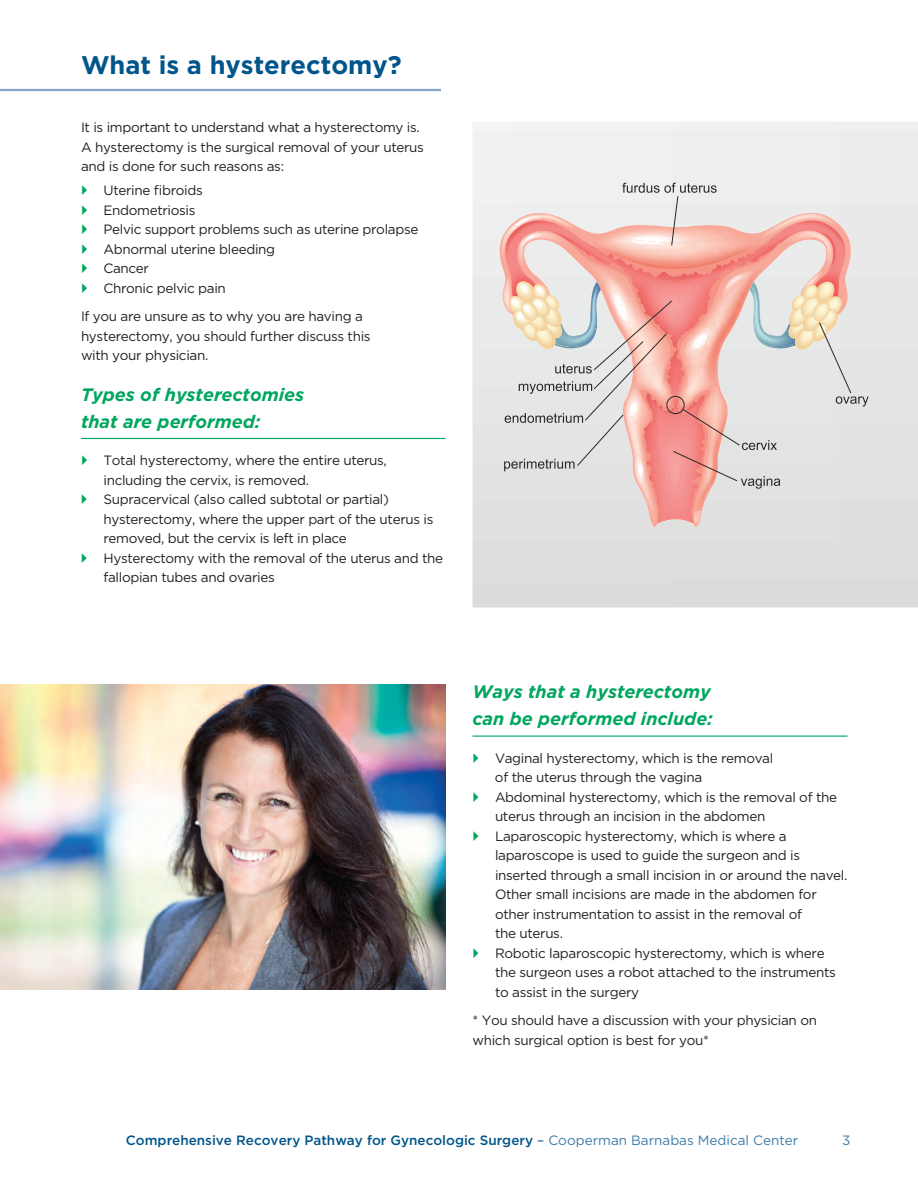
<style>
.page{position:relative;width:918px;height:1188px;background:#fff}
.page>*{position:absolute;margin:0;border:0;box-sizing:border-box;transform-origin:0 0}
.headline_blue{font:700 25.5px "Gotham";color:#00558b}
.subheads_2{font:italic 700 18px/27px "Gotham";color:#00a65f}
.bullet_text{font:13.5px/19.5px "Gotham";letter-spacing:-.025em;color:#231f20}
.body_text{font:13.5px/19.5px "Gotham";letter-spacing:-.025em;color:#231f20}
.t1{font:500 13.5px "Gotham";color:#00558b}
.t2{font:13.5px "Gotham";color:#3c7ca8}
.s1{font-weight:400}
.s2{font-weight:400;color:#3c7ca8}
</style>
<div class="page">
<hr style="left:81px;top:438px;width:365px;height:1px;background:#00a65f">
<hr style="left:472px;top:736px;width:376px;height:1px;background:#00a65f">
<hr style="left:0;top:89px;width:441px;height:2px;background:#83a5c5">
<svg style="left:472px;top:122px;width:446px;height:486px"></svg>
<div style="left:509px;top:524px;width:159px;height:14px;background:#e1e0e0"></div>
<div style="left:668px;top:524px;width:174px;height:14px;background:#e0e0df"></div>
<svg style="left:491px;top:183px;width:378px;height:341px"></svg>
<img style="left:0;top:684px;width:446px;height:306px">
<p class="headline_blue" style="left:81px;top:48px;width:322px">What is a hysterectomy?</p>
<p class="body_text" style="left:81px;top:117px;width:345px">It is important to understand what a hysterectomy is.<br>A hysterectomy is the surgical removal of your uterus and is done for such reasons as:</p>
<p class="bullet_text" style="left:104px;top:180px;width:101px">Uterine fibroids</p>
<p class="bullet_text" style="left:104px;top:200px;width:94px">Endometriosis</p>
<p class="bullet_text" style="left:104px;top:219px;width:316px">Pelvic support problems such as uterine prolapse</p>
<p class="bullet_text" style="left:104px;top:239px;width:173px">Abnormal uterine bleeding</p>
<p class="bullet_text" style="left:104px;top:258px;width:47px">Cancer</p>
<p class="bullet_text" style="left:104px;top:278px;width:124px">Chronic pelvic pain</p>
<p class="body_text" style="left:81px;top:306px;width:291px">If you are unsure as to why you are having a hysterectomy, you should further discuss this with your physician.</p>
<p class="subheads_2" style="left:81px;top:381px;width:225px">Types of hysterectomies that are performed:</p>
<p class="bullet_text" style="left:104px;top:450px;width:285px">Total hysterectomy, where the entire uterus, including the cervix, is removed.</p>
<p class="bullet_text" style="left:104px;top:489px;width:331px">Supracervical (also called subtotal or partial) hysterectomy, where the upper part of the uterus is removed, but the cervix is left in place</p>
<p class="bullet_text" style="left:104px;top:548px;width:341px">Hysterectomy with the removal of the uterus and the fallopian tubes and ovaries</p>
<p class="subheads_2" style="left:472px;top:678px;width:242px">Ways that a hysterectomy can be performed include:</p>
<p class="bullet_text" style="left:495px;top:748px;width:280px">Vaginal hysterectomy, which is the removal of the uterus through the vagina</p>
<p class="bullet_text" style="left:495px;top:787px;width:344px">Abdominal hysterectomy, which is the removal of the uterus through an incision in the abdomen</p>
<p class="bullet_text" style="left:495px;top:826px;width:354px">Laparoscopic hysterectomy, which is where a laparoscope is used to guide the surgeon and is inserted through a small incision in or around the navel.<br>Other small incisions are made in the abdomen for other instrumentation to assist in the removal of<br>the uterus.</p>
<p class="bullet_text" style="left:495px;top:943px;width:342px">Robotic laparoscopic hysterectomy, which is where the surgeon uses a robot attached to the instruments to assist in the surgery</p>
<p class="body_text" style="left:472px;top:1011px;width:346px">* You should have a discussion with your physician on which surgical option is best for you*</p>
<p class="t1" style="left:126px;top:1131px;width:674px">Comprehensive Recovery Pathway for Gynecologic Surgery <span class="s1">–</span> <span class="s2">Cooperman Barnabas Medical Center</span></p>
<p class="t2" style="left:842px;top:1131px;width:10px">3</p>
</div>
